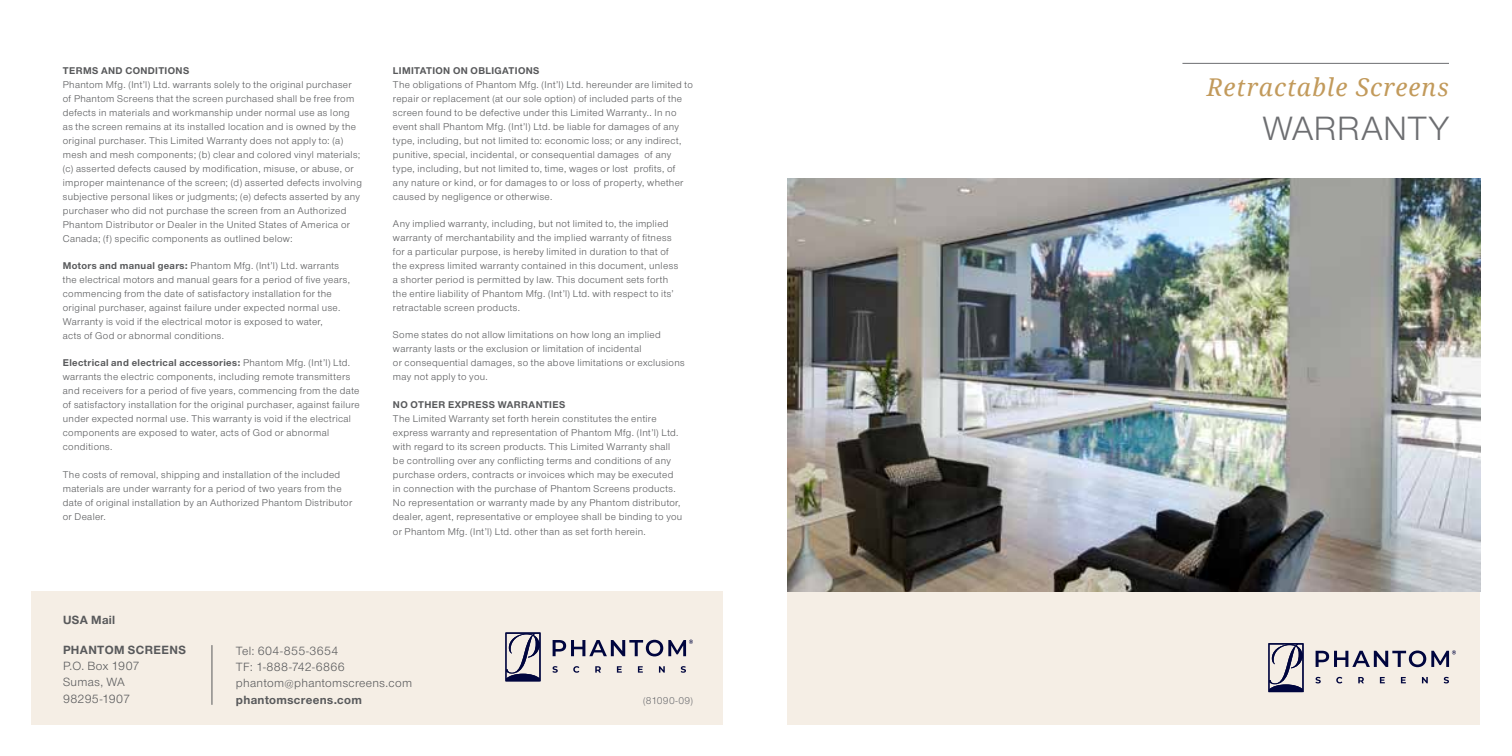
<style>
.page{position:relative;width:1512px;height:756px;background:#fff}
.page>*{position:absolute;margin:0;border:0;box-sizing:border-box;transform-origin:0 0}
.t1{font:35px "Suiza";letter-spacing:.01em;color:#6d6e71}
.t2{font:italic 24.5px "Droid Serif";letter-spacing:.04em;color:#c29a5b}
.t3{font:12.42px/16.3px "Suiza";letter-spacing:.025em;color:#58595b}
.t4{font:700 12.42px "Suiza DEMO";letter-spacing:.03em;color:#58595b}
.t5{font:10.15px/14px "Suiza";letter-spacing:.03em;color:#58595b}
.t6{font:700 10.15px "Suiza DEMO";letter-spacing:.035em;color:#58595b}
.t7{font:10.15px "Suiza";letter-spacing:.03em;color:#6d6e71}
.s1{font-family:"Suiza DEMO";font-weight:700}
.s2{font-family:"Suiza";font-weight:400}
</style>
<div class="page">
<div style="left:788px;top:576px;width:692px;height:148px;background:#f5eee5"></div>
<div style="left:32px;top:591px;width:691px;height:133px;background:#f5eee5"></div>
<img style="left:788px;top:178px;width:692px;height:413px">
<hr style="left:1182px;top:63px;width:267px;height:1px;background:#6d6e71">
<svg style="left:1268px;top:643px;width:36px;height:49px"></svg>
<svg style="left:1315px;top:677px;width:6px;height:6px"></svg>
<svg style="left:1336px;top:677px;width:6px;height:6px"></svg>
<svg style="left:1358px;top:677px;width:6px;height:6px"></svg>
<svg style="left:1380px;top:677px;width:5px;height:6px"></svg>
<svg style="left:1401px;top:677px;width:5px;height:6px"></svg>
<svg style="left:1422px;top:677px;width:6px;height:6px"></svg>
<svg style="left:1444px;top:677px;width:5px;height:6px"></svg>
<svg style="left:1316px;top:650px;width:140px;height:17px"></svg>
<svg style="left:505px;top:632px;width:36px;height:49px"></svg>
<svg style="left:552px;top:666px;width:6px;height:7px"></svg>
<svg style="left:573px;top:666px;width:6px;height:7px"></svg>
<svg style="left:595px;top:666px;width:6px;height:7px"></svg>
<svg style="left:617px;top:666px;width:5px;height:7px"></svg>
<svg style="left:638px;top:666px;width:5px;height:7px"></svg>
<svg style="left:659px;top:666px;width:6px;height:7px"></svg>
<svg style="left:681px;top:666px;width:5px;height:7px"></svg>
<svg style="left:553px;top:640px;width:140px;height:16px"></svg>
<hr style="left:212px;top:645px;width:1px;height:60px;background:#58595b">
<p class="t6" style="left:63px;top:63px;width:128px">TERMS AND CONDITIONS</p>
<p class="t5" style="left:63px;top:77px;width:301px">Phantom Mfg. (Int’l) Ltd. warrants solely to the original purchaser of Phantom Screens that the screen purchased shall be free from defects in materials and workmanship under normal use as long as the screen remains at its installed location and is owned by the original purchaser. This Limited Warranty does not apply to: (a) mesh and mesh components; (b) clear and colored vinyl materials; (c) asserted defects caused by modification, misuse, or abuse, or improper maintenance of the screen; (d) asserted defects involving subjective personal likes or judgments; (e) defects asserted by any purchaser who did not purchase the screen from an Authorized Phantom Distributor or Dealer in the United States of America or Canada; (f) specific components as outlined below:</p>
<p class="t5" style="left:63px;top:258px;width:289px"><span class="s1">Motors and manual gears:</span> Phantom Mfg. (Int’l) Ltd. warrants the electrical motors and manual gears for a period of five years, commencing from the date of satisfactory installation for the original purchaser, against failure under expected normal use.<br>Warranty is void if the electrical motor is exposed to water,<br>acts of God or abnormal conditions.</p>
<p class="t6" style="left:63px;top:356px;width:289px">Electrical and electrical accessories: <span class="s2">Phantom Mfg. (Int’l) Ltd.</span></p>
<p class="t5" style="left:63px;top:369px;width:298px">warrants the electric components, including remote transmitters and receivers for a period of five years, commencing from the date of satisfactory installation for the original purchaser, against failure under expected normal use. This warranty is void if the electrical components are exposed to water, acts of God or abnormal conditions.</p>
<p class="t5" style="left:63px;top:467px;width:291px">The costs of removal, shipping and installation of the included materials are under warranty for a period of two years from the date of original installation by an Authorized Phantom Distributor or Dealer.</p>
<p class="t6" style="left:393px;top:63px;width:148px">LIMITATION ON OBLIGATIONS</p>
<p class="t5" style="left:393px;top:77px;width:301px">The obligations of Phantom Mfg. (Int’l) Ltd. hereunder are limited to repair or replacement (at our sole option) of included parts of the screen found to be defective under this Limited Warranty.. In no event shall Phantom Mfg. (Int’l) Ltd. be liable for damages of any type, including, but not limited to: economic loss; or any indirect, punitive, special, incidental, or consequential damages of any type, including, but not limited to, time, wages or lost profits, of any nature or kind, or for damages to or loss of property, whether caused by negligence or otherwise.</p>
<p class="t5" style="left:393px;top:216px;width:287px">Any implied warranty, including, but not limited to, the implied warranty of merchantability and the implied warranty of fitness for a particular purpose, is hereby limited in duration to that of the express limited warranty contained in this document, unless a shorter period is permitted by law. This document sets forth the entire liability of Phantom Mfg. (Int’l) Ltd. with respect to its’ retractable screen products.</p>
<p class="t5" style="left:393px;top:327px;width:293px">Some states do not allow limitations on how long an implied warranty lasts or the exclusion or limitation of incidental<br>or consequential damages, so the above limitations or exclusions may not apply to you.</p>
<p class="t6" style="left:393px;top:397px;width:174px">NO OTHER EXPRESS WARRANTIES</p>
<p class="t5" style="left:393px;top:411px;width:291px">The Limited Warranty set forth herein constitutes the entire express warranty and representation of Phantom Mfg. (Int’l) Ltd. with regard to its screen products. This Limited Warranty shall be controlling over any conflicting terms and conditions of any purchase orders, contracts or invoices which may be executed in connection with the purchase of Phantom Screens products.<br>No representation or warranty made by any Phantom distributor, dealer, agent, representative or employee shall be binding to you or Phantom Mfg. (Int’l) Ltd. other than as set forth herein.</p>
<p class="t4" style="left:63px;top:611px;width:54px">USA Mail</p>
<p class="t4" style="left:63px;top:641px;width:125px">PHANTOM SCREENS</p>
<p class="t3" style="left:63px;top:657px;width:78px">P.O. Box 1907<br>Sumas, WA<br>98295-1907</p>
<p class="t3" style="left:236px;top:642px;width:178px">Tel: 604-855-3654<br>TF: 1-888-742-6866 phantom@phantomscreens.com</p>
<p class="t4" style="left:236px;top:691px;width:128px">phantomscreens.com</p>
<p class="t7" style="left:643px;top:693px;width:51px">(81090-09)</p>
<h2 class="t2" style="left:1207px;top:70px;width:243px">Retractable Screens</h2>
<h1 class="t1" style="left:1262px;top:104px;width:188px">WARRANTY</h1>
</div>
